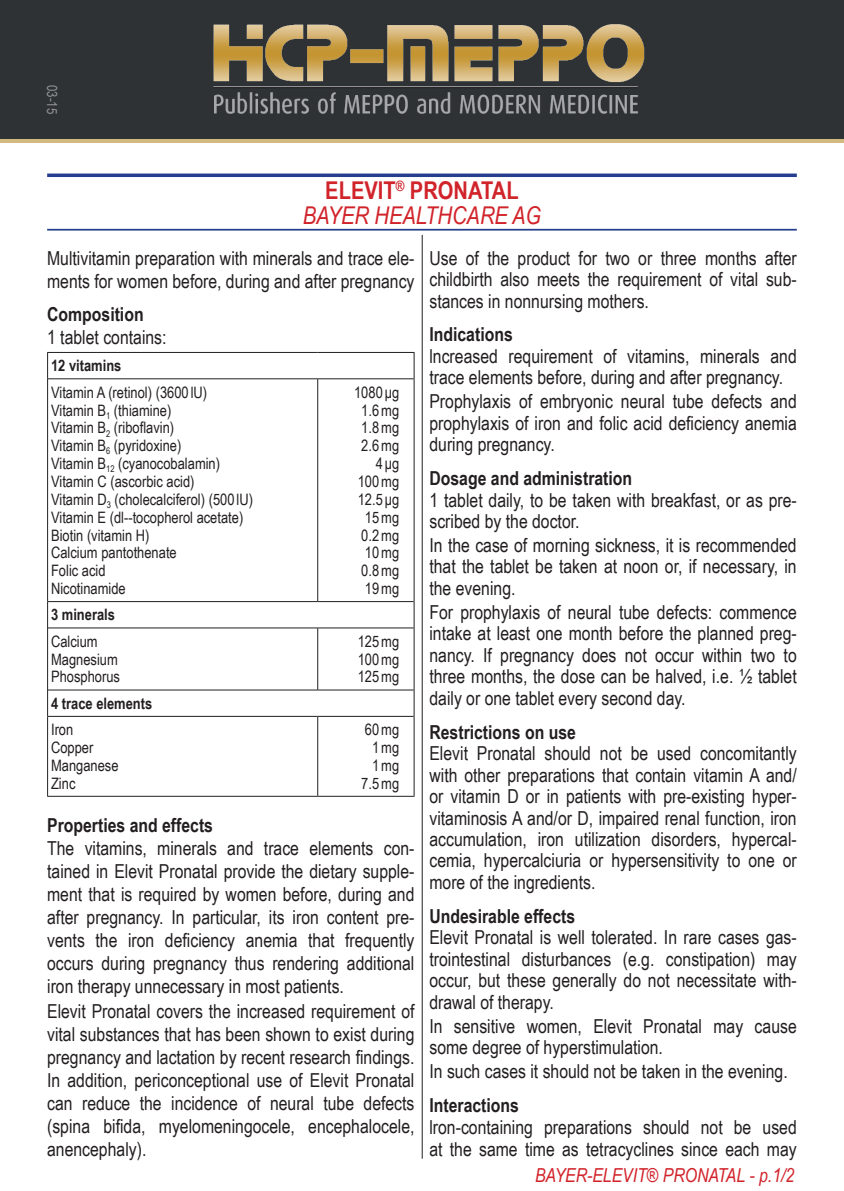
<style>
.page{position:relative;width:844px;height:1191px;background:#fff}
.page>*{position:absolute;margin:0;border:0;box-sizing:border-box;transform-origin:0 0}
.t1{font:italic 24.5px/24.5px "Arial Narrow";color:#d1232a;text-align:center}
.t2{font:19.25px/21.5px "Arial Narrow";color:#231f20;text-align:justify}
.t3{font:700 19.25px "Arial Narrow";color:#231f20}
.t4{font:italic 19.25px "Arial Narrow";color:#d1232a}
.t5{font:15.75px/17.8px "Arial Narrow";color:#231f20}
.t6{font:700 15.75px "Arial Narrow";color:#231f20}
.t7{font:14px "Arial Narrow";color:#939598}
.s1{font-weight:700;font-style:normal}
</style>
<div class="page">
<hr style="left:422px;top:235px;width:1px;height:923px;background:#231f20">
<div style="left:0;top:0;width:843px;height:143px;background:#2e3234"></div>
<hr style="left:0;top:139px;width:843px;height:4px;background:#d2ba81">
<img style="left:213px;top:24px;width:432px;height:90px">
<hr style="left:213px;top:86px;width:424px;height:1px;background:#a8a9ad">
<hr style="left:213px;top:87px;width:424px;height:1px;background:#231f20">
<hr style="left:48px;top:378px;width:269px;height:1px;background:#231f20">
<hr style="left:317px;top:378px;width:96px;height:1px;background:#231f20">
<hr style="left:317px;top:379px;width:1px;height:222px;background:#231f20">
<hr style="left:48px;top:601px;width:269px;height:1px;background:#231f20">
<hr style="left:317px;top:601px;width:96px;height:1px;background:#231f20">
<hr style="left:48px;top:627px;width:269px;height:1px;background:#231f20">
<hr style="left:317px;top:627px;width:96px;height:1px;background:#231f20">
<hr style="left:317px;top:628px;width:1px;height:61px;background:#231f20">
<hr style="left:48px;top:689px;width:269px;height:1px;background:#231f20">
<hr style="left:317px;top:689px;width:96px;height:1px;background:#231f20">
<hr style="left:48px;top:716px;width:269px;height:1px;background:#231f20">
<hr style="left:317px;top:716px;width:96px;height:1px;background:#231f20">
<hr style="left:317px;top:716px;width:1px;height:80px;background:#231f20">
<hr style="left:47px;top:352px;width:270px;height:1px;background:#231f20">
<svg style="left:47px;top:353px;width:1px;height:26px"></svg>
<hr style="left:317px;top:352px;width:97px;height:1px;background:#231f20">
<svg style="left:413px;top:353px;width:1px;height:26px"></svg>
<hr style="left:47px;top:379px;width:1px;height:222px;background:#231f20">
<hr style="left:413px;top:379px;width:1px;height:222px;background:#231f20">
<svg style="left:47px;top:601px;width:1px;height:27px"></svg>
<svg style="left:413px;top:601px;width:1px;height:27px"></svg>
<hr style="left:47px;top:628px;width:1px;height:62px;background:#231f20">
<hr style="left:413px;top:628px;width:1px;height:62px;background:#231f20">
<svg style="left:47px;top:690px;width:1px;height:26px"></svg>
<svg style="left:413px;top:690px;width:1px;height:26px"></svg>
<hr style="left:47px;top:716px;width:1px;height:80px;background:#231f20">
<hr style="left:413px;top:716px;width:1px;height:80px;background:#231f20">
<hr style="left:47px;top:796px;width:270px;height:1px;background:#231f20">
<hr style="left:317px;top:796px;width:97px;height:1px;background:#231f20">
<svg style="left:47px;top:173px;width:749px;height:4px;background:#42589d"></svg>
<hr style="left:47px;top:229px;width:749px;height:2px;background:#253f8e">
<p class="t7" style="left:62px;top:85px;width:31px;rotate:90deg">03-15</p>
<p class="t1" style="left:302px;top:178px;width:240px"><span class="s1">ELEVIT</span><sup>®</sup> <span class="s1">PRONATAL<br></span>BAYER HEALTHCARE AG</p>
<p class="t2" style="left:47px;top:246px;width:369px;line-height:22.9px">Multivitamin preparation with minerals and trace ele&shy;ments for women before, during and after pregnancy</p>
<p class="t3" style="left:47px;top:299px;width:98px">Composition</p>
<p class="t2" style="left:47px;top:325px;width:121px">1 tablet contains:</p>
<p class="t6" style="left:51px;top:354px;width:72px">12 vitamins</p>
<p class="t5" style="left:51px;top:383px;width:203px">Vitamin A (retinol) (3600 lU)<br>Vitamin B<sub>1</sub> (thiamine)<br>Vitamin B<sub>2</sub> (riboflavin)<br>Vitamin B<sub>6</sub> (pyridoxine)<br>Vitamin B<sub>12</sub> (cyanocobalamin)<br>Vitamin C (ascorbic acid)<br>Vitamin D<sub>3</sub> (cholecalciferol) (500 lU)<br>Vitamin E (dl--tocopherol acetate)<br>Biotin (vitamin H)<br>Calcium pantothenate<br>Folic acid<br>Nicotinamide</p>
<p class="t5" style="left:354px;top:382px;width:47px;text-align:right">1080 μg<br>1.6mg<br>1.8mg<br>2.6mg<br>4 μg<br>100mg<br>12.5 μg<br>15mg<br>0.2mg<br>10mg<br>0.8mg<br>19mg</p>
<p class="t6" style="left:51px;top:603px;width:65px">3 minerals</p>
<p class="t5" style="left:51px;top:631px;width:70px">Calcium<br>Magnesium<br>Phosphorus</p>
<p class="t5" style="left:357px;top:631px;width:43px;text-align:justify">125mg 100mg 125mg</p>
<p class="t6" style="left:51px;top:691px;width:103px">4 trace elements</p>
<p class="t5" style="left:51px;top:720px;width:69px">Iron<br>Copper<br>Manganese<br>Zinc</p>
<p class="t5" style="left:361px;top:720px;width:39px;text-align:right">60mg<br>1mg<br>1mg<br>7.5mg</p>
<p class="t3" style="left:47px;top:810px;width:167px">Properties and effects</p>
<p class="t2" style="left:47px;top:836px;width:369px;line-height:22.9px">The vitamins, minerals and trace elements con&shy;tained in Elevit Pronatal provide the dietary supple&shy;ment that is required by women before, during and after pregnancy. In particular, its iron content pre&shy;vents the iron deficiency anemia that frequently occurs during pregnancy thus rendering additional iron therapy unnecessary in most patients.</p>
<p class="t2" style="left:47px;top:999px;width:369px;line-height:22.9px">Elevit Pronatal covers the increased requirement of vital substances that has been shown to exist during pregnancy and lactation by recent research findings.<br>In addition, periconceptional use of Elevit Pronatal can reduce the incidence of neural tube defects (spina bifida, myelomeningocele, encephalocele, anencephaly).</p>
<p class="t2" style="left:429px;top:246px;width:369px">Use of the product for two or three months after childbirth also meets the requirement of vital sub&shy;stances in nonnursing mothers.</p>
<p class="t3" style="left:429px;top:320px;width:85px">Indications</p>
<p class="t2" style="left:429px;top:345px;width:369px">lncreased requirement of vitamins, minerals and trace elements before, during and after pregnancy.</p>
<p class="t2" style="left:429px;top:390px;width:369px">Prophylaxis of embryonic neural tube defects and prophylaxis of iron and folic acid deficiency anemia during pregnancy.</p>
<p class="t3" style="left:429px;top:464px;width:204px">Dosage and administration</p>
<p class="t2" style="left:429px;top:488px;width:369px">1 tablet daily, to be taken with breakfast, or as pre&shy;scribed by the doctor.</p>
<p class="t2" style="left:429px;top:534px;width:369px">In the case of morning sickness, it is recommended that the tablet be taken at noon or, if necessary, in the evening.</p>
<p class="t2" style="left:429px;top:600px;width:369px">For prophylaxis of neural tube defects: commence intake at least one month before the planned preg&shy;nancy. If pregnancy does not occur within two to three months, the dose can be halved, i.e. ½ tablet daily or one tablet every second day.</p>
<p class="t3" style="left:429px;top:717px;width:148px">Restrictions on use</p>
<p class="t2" style="left:429px;top:742px;width:369px">Elevit Pronatal should not be used concomitantly with other preparations that contain vitamin A and/ or vitamin D or in patients with pre-existing hyper&shy;vitaminosis A and/or D, impaired renal function, iron accumulation, iron utilization disorders, hypercal&shy;cemia, hypercalciuria or hypersensitivity to one or more of the ingredients.</p>
<p class="t3" style="left:429px;top:901px;width:147px">Undesirable effects</p>
<p class="t2" style="left:429px;top:926px;width:369px">Elevit Pronatal is well tolerated. In rare cases gas&shy;trointestinal disturbances (e.g. constipation) may occur, but these generally do not necessitate with&shy;drawal of therapy.</p>
<p class="t2" style="left:429px;top:1014px;width:369px">In sensitive women, Elevit Pronatal may cause some degree of hyperstimulation.</p>
<p class="t2" style="left:429px;top:1059px;width:360px">In such cases it should not be taken in the evening.</p>
<p class="t3" style="left:429px;top:1091px;width:91px">Interactions</p>
<p class="t2" style="left:429px;top:1116px;width:369px;line-height:22.1px">lron-containing preparations should not be used at the same time as tetracyclines since each may</p>
<p class="t4" style="left:535px;top:1161px;width:261px">BAYER-ELEVIT® PRONATAL - p.1/2</p>
</div>
